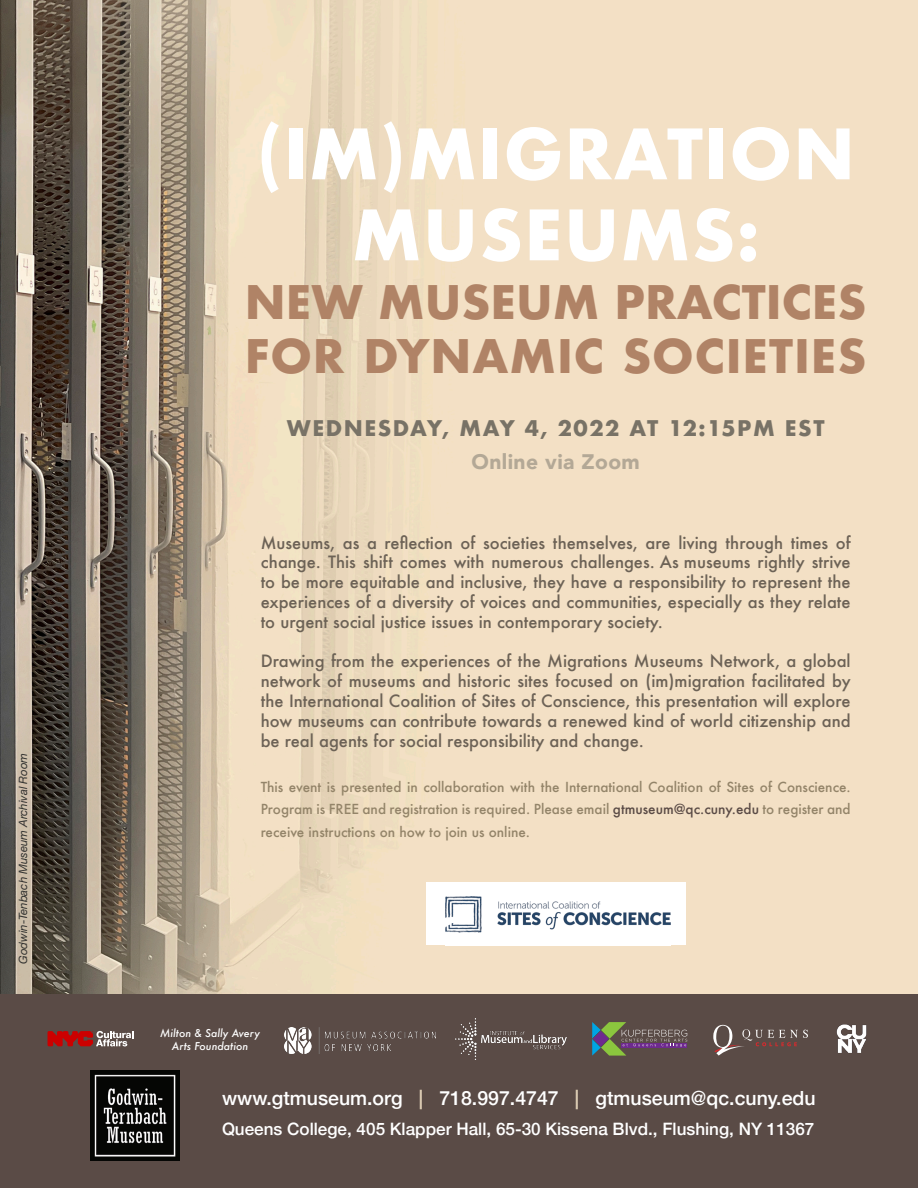
<style>
.page{position:relative;width:918px;height:1188px;background:#fff}
.page>*{position:absolute;margin:0;border:0;box-sizing:border-box;transform-origin:0 0}
.t1{font:700 67.5px "Futura";letter-spacing:.02em;color:#fff}
.t2{font:700 45px/54px "Futura";color:#b08366}
.t3{font:700 21px "Futura";letter-spacing:.07em;color:#787266}
.t4{font:900 21px "Avenir";letter-spacing:.02em;color:#b3a896}
.t5{font:500 19.5px "Helvetica Neue";color:#fff}
.t6{font:500 17.1px "Helvetica Neue";color:#fff}
.t7{font:500 16.5px/19.8px "Futura";color:#6c6256;text-align:justify}
.t8{font:500 13.5px/22.5px "Futura";color:#938469;text-align:justify}
.t9{font:italic 11.4px "Helvetica Neue";color:#323230}
.t10{font:italic 500 10.5px "Futura";color:#fff}
.s1{color:#5a4b46}
.s2{color:#e0d0b7}
</style>
<div class="page">
<img style="left:0;top:0;width:918px;height:994px">
<div style="left:0;top:994px;width:918px;height:194px;background:#5a4b46"></div>
<img style="left:836px;top:1024px;width:31px;height:29px">
<img style="left:90px;top:1071px;width:90px;height:89px">
<svg style="left:713px;top:1025px;width:95px;height:31px"></svg>
<svg style="left:48px;top:1031px;width:86px;height:15px"></svg>
<svg style="left:592px;top:1022px;width:95px;height:34px"></svg>
<img style="left:285px;top:1027px;width:151px;height:26px">
<img style="left:456px;top:1018px;width:110px;height:41px">
<div style="left:426px;top:882px;width:260px;height:63px;background:#fff"></div>
<img style="left:445px;top:896px;width:226px;height:37px">
<p class="t9" style="left:15px;top:964px;width:213px;rotate:-90deg">Godwin-Tenbach Museum Archival Room</p>
<p class="t1" style="left:257px;top:105px;width:600px">(IM)MIGRATION</p>
<p class="t1" style="left:352px;top:186px;width:409px">MUSEUMS:</p>
<p class="t2" style="left:245px;top:275px;width:623px">NEW MUSEUM PRACTICES<br>FOR DYNAMIC SOCIETIES</p>
<p class="t3" style="left:287px;top:413px;width:539px">WEDNESDAY, MAY 4, 2022 AT 12:15PM EST</p>
<p class="t4" style="left:472px;top:444px;width:170px">Online via Zoom</p>
<p class="t7" style="left:261px;top:532px;width:592px">Museums, as a reflection of societies themselves, are living through times of change. This shift comes with numerous challenges. As museums rightly strive to be more equitable and inclusive, they have a responsibility to represent the experiences of a diversity of voices and communities, especially as they relate to urgent social justice issues in contemporary society.</p>
<p class="t7" style="left:261px;top:651px;width:592px">Drawing from the experiences of the Migrations Museums Network, a global network of museums and historic sites focused on (im)migration facilitated by the International Coalition of Sites of Conscience, this presentation will explore how museums can contribute towards a renewed kind of world citizenship and be real agents for social responsibility and change.</p>
<p class="t8" style="left:261px;top:775px;width:592px">This event is presented in collaboration with the International Coalition of Sites of Conscience.<br>Program is FREE and registration is required. Please email <span class="s1">gtmuseum@qc.cuny.edu</span> to register and receive instructions on how to join us online.</p>
<p class="t10" style="left:160px;top:1026px;width:101px">Milton &amp; Sally Avery</p>
<p class="t10" style="left:172px;top:1039px;width:78px">Arts Foundation</p>
<p class="t5" style="left:222px;top:1083px;width:595px">www.gtmuseum.org <span class="s2">|</span> 718.997.4747 <span class="s2">|</span> gtmuseum@qc.cuny.edu</p>
<p class="t6" style="left:222px;top:1116px;width:594px">Queens College, 405 Klapper Hall, 65-30 Kissena Blvd., Flushing, NY 11367</p>
</div>
